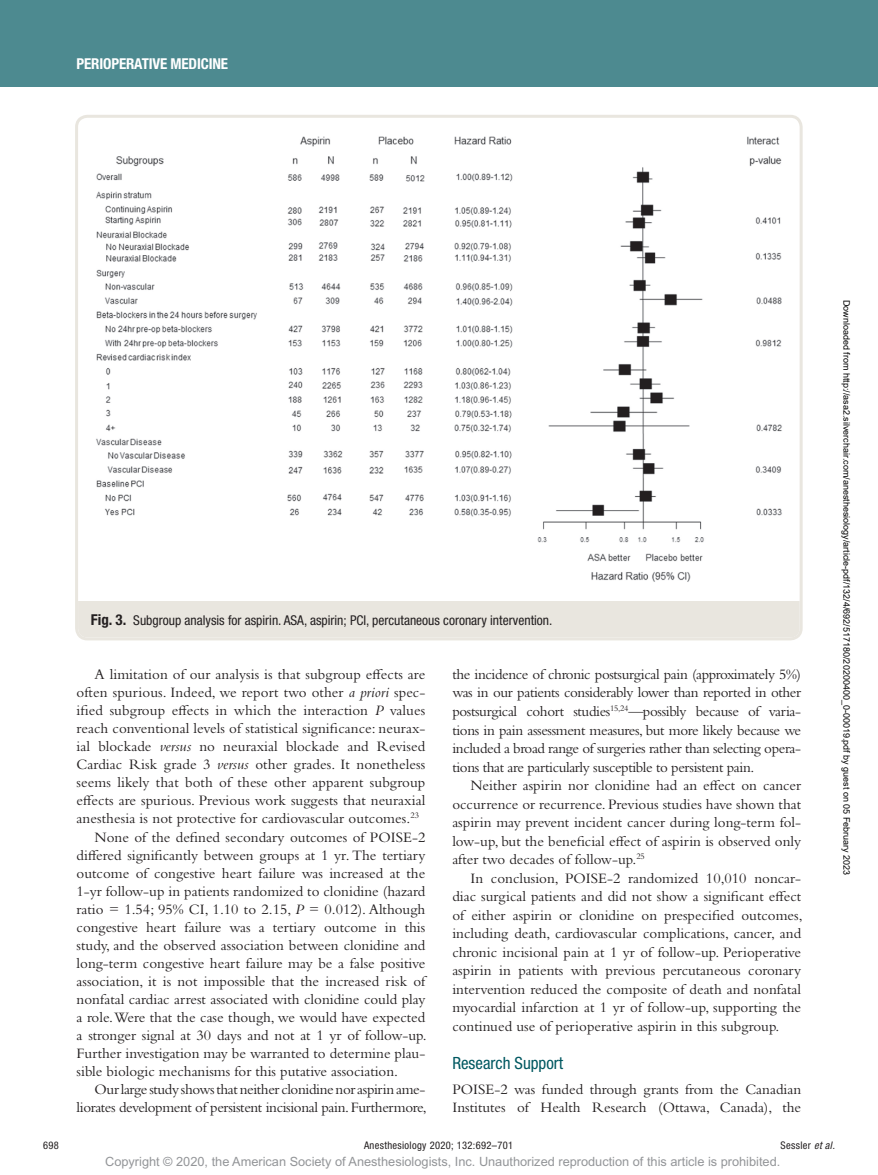
<style>
.page{position:relative;width:878px;height:1175px;background:#fff}
.page>*{position:absolute;margin:0;border:0;box-sizing:border-box;transform-origin:0 0}
.t1{font:condensed 16.8px "Helvetica Neue LT Std";color:#005861}
.t2{font:15px/18.5px "Bembo Std";color:#231f20;text-align:justify}
.t3{font:15px "Bembo Std";letter-spacing:-.025em;color:#231f20}
.t4{font:700 condensed 15px "Helvetica Neue LT Std";letter-spacing:-.01em;color:#fff}
.t5{font:condensed 13.5px "Helvetica Neue LT Std";color:#231f20}
.t6{font:12.75px "Arial MT Std";color:#939598}
.t7{font:condensed 10.5px "Helvetica Neue LT Std";letter-spacing:.03em;color:#231f20}
.t8{font:9px "Arial";color:#000}
.s1{font-weight:700;font-size:15px}
.s2{font-style:italic}
</style>
<div class="page">
<div style="left:0;top:0;width:878px;height:86px;background:#4d8a90"></div>
<img style="left:96px;top:136px;width:686px;height:446px">
<div style="left:78px;top:601px;width:721px;height:36px;background:#e9e6df"></div>
<div style="left:75px;top:115px;width:727px;height:525px;border:3px solid #e9e6df;border-radius:11px"></div>
<p class="t4" style="left:77px;top:54px;width:153px">PERIOPERATIVE MEDICINE</p>
<p class="t5" style="left:91px;top:612px;width:463px"><span class="s1">FIG. 3.</span> Subgroup analysis for aspirin. ASA, aspirin; PCI, percutaneous coronary intervention.</p>
<p class="t2" style="left:95px;top:665px;width:332px">A limitation of our analysis is that subgroup effects are</p>
<p class="t2" style="left:77px;top:683px;width:350px">often spurious. Indeed, we report two other <span class="s2">a priori</span> spec-</p>
<p class="t2" style="left:77px;top:701px;width:350px">ified subgroup effects in which the interaction <span class="s2">P</span> values</p>
<p class="t2" style="left:77px;top:719px;width:350px">reach conventional levels of statistical significance: neurax-</p>
<p class="t2" style="left:77px;top:737px;width:350px">ial blockade <span class="s2">versus</span> no neuraxial blockade and Revised</p>
<p class="t2" style="left:77px;top:755px;width:350px">Cardiac Risk grade 3 <span class="s2">versus</span> other grades. It nonetheless</p>
<p class="t2" style="left:77px;top:773px;width:350px">seems likely that both of these other apparent subgroup</p>
<p class="t2" style="left:77px;top:791px;width:350px">effects are spurious. Previous work suggests that neuraxial</p>
<p class="t2" style="left:77px;top:809px;width:344px">anesthesia is not protective for cardiovascular outcomes.<sup>23</sup></p>
<p class="t2" style="left:95px;top:827px;width:332px">None of the defined secondary outcomes of POISE-2</p>
<p class="t2" style="left:77px;top:845px;width:350px">differed significantly between groups at 1 yr. The tertiary</p>
<p class="t2" style="left:77px;top:863px;width:350px">outcome of congestive heart failure was increased at the</p>
<p class="t2" style="left:77px;top:881px;width:350px">1-yr follow-up in patients randomized to clonidine (hazard</p>
<p class="t2" style="left:77px;top:899px;width:350px">ratio = 1.54; 95% CI, 1.10 to 2.15, <span class="s2">P</span> = 0.012). Although</p>
<p class="t2" style="left:77px;top:917px;width:350px">congestive heart failure was a tertiary outcome in this</p>
<p class="t2" style="left:77px;top:935px;width:350px">study, and the observed association between clonidine and</p>
<p class="t2" style="left:77px;top:953px;width:350px">long-term congestive heart failure may be a false positive</p>
<p class="t2" style="left:77px;top:971px;width:350px">association, it is not impossible that the increased risk of</p>
<p class="t2" style="left:77px;top:989px;width:350px">nonfatal cardiac arrest associated with clonidine could play</p>
<p class="t2" style="left:77px;top:1007px;width:350px">a role. Were that the case though, we would have expected</p>
<p class="t2" style="left:77px;top:1025px;width:351px">a stronger signal at 30 days and not at 1 yr of follow-up.</p>
<p class="t2" style="left:77px;top:1044px;width:350px">Further investigation may be warranted to determine plau-</p>
<p class="t2" style="left:77px;top:1062px;width:323px">sible biologic mechanisms for this putative association.</p>
<p class="t3" style="left:95px;top:1080px;width:332px">Our large study shows that neither clonidine nor aspirin ame-</p>
<p class="t3" style="left:77px;top:1098px;width:352px">liorates development of persistent incisional pain. Furthermore,</p>
<p class="t2" style="left:452px;top:664px;width:350px">the incidence of chronic postsurgical pain (approximately 5%) was in our patients considerably lower than reported in other postsurgical cohort studies<sup>15,24</sup>—possibly because of varia&shy;tions in pain assessment measures, but more likely because we included a broad range of surgeries rather than selecting opera&shy;tions that are particularly susceptible to persistent pain.</p>
<p class="t2" style="left:452px;top:776px;width:350px;text-indent:18px">Neither aspirin nor clonidine had an effect on cancer occurrence or recurrence. Previous studies have shown that aspirin may prevent incident cancer during long-term fol&shy;low-up, but the beneficial effect of aspirin is observed only after two decades of follow-up.<sup>25</sup></p>
<p class="t2" style="left:452px;top:868px;width:352px;text-indent:18px">In conclusion, POISE-2 randomized 10,010 noncar&shy;diac surgical patients and did not show a significant effect of either aspirin or clonidine on prespecified outcomes, including death, cardiovascular complications, cancer, and chronic incisional pain at 1 yr of follow-up. Perioperative aspirin in patients with previous percutaneous coronary intervention reduced the composite of death and nonfatal myocardial infarction at 1 yr of follow-up, supporting the continued use of perioperative aspirin in this subgroup.</p>
<p class="t1" style="left:452px;top:1053px;width:112px">Research Support</p>
<p class="t2" style="left:452px;top:1079px;width:350px">POISE-2 was funded through grants from the Canadian<br>Institutes of Health Research (Ottawa, Canada), the</p>
<p class="t8" style="left:850px;top:300px;width:577px;rotate:90deg">Downloaded from http://asa2.silverchair.com/anesthesiology/article-pdf/132/4/692/517180/20200400_0-00019.pdf by guest on 05 February 2023</p>
<p class="t7" style="left:43px;top:1139px;width:17px">698</p>
<p class="t7" style="left:364px;top:1139px;width:151px">Anesthesiology 2020; 132:692–701</p>
<p class="t7" style="left:780px;top:1139px;width:56px">Sessler <span class="s2">et al.</span></p>
<p class="t6" style="left:105px;top:1154px;width:676px">Copyright © 2020, the American Society of Anesthesiologists, Inc. Unauthorized reproduction of this article is prohibited.</p>
</div>
